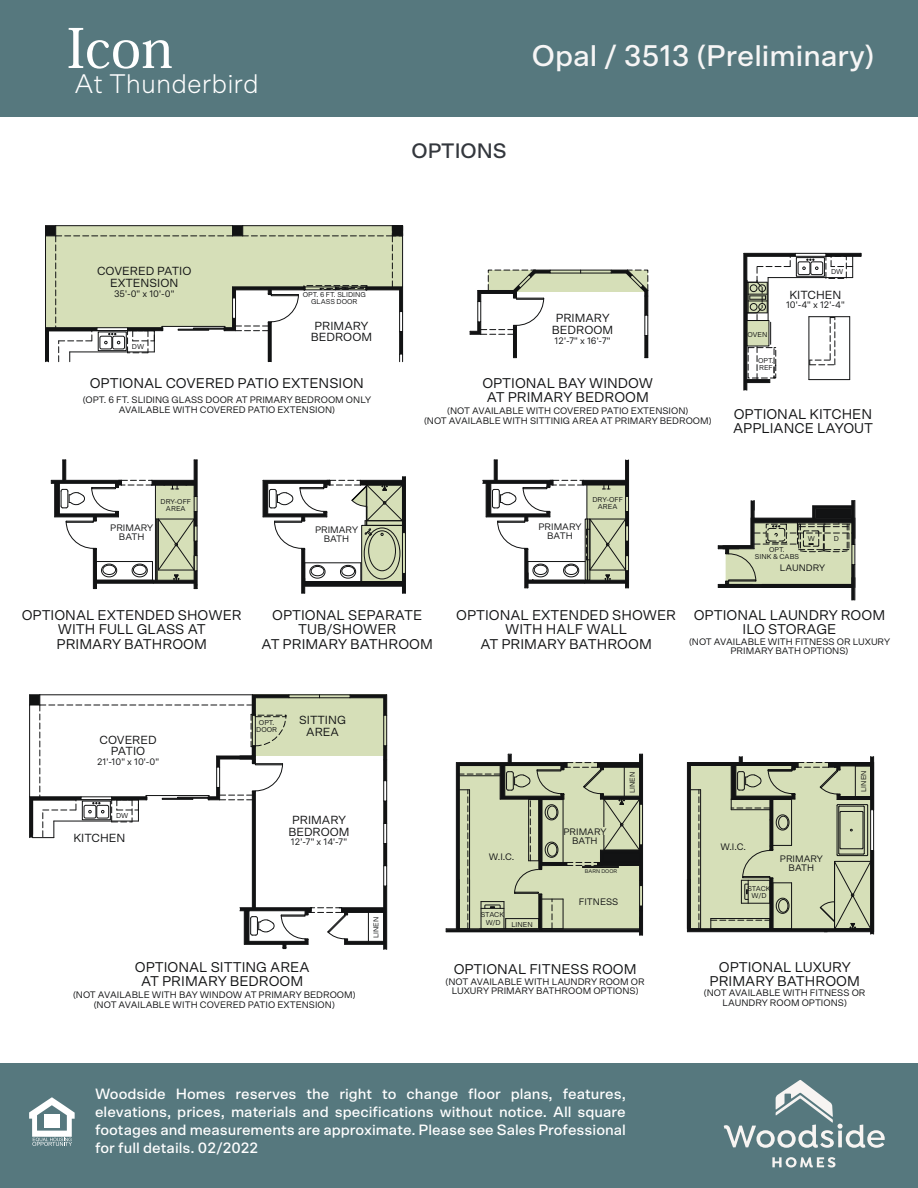
<style>
.page{position:relative;width:918px;height:1188px;background:#fff}
.page>*{position:absolute;margin:0;border:0;box-sizing:border-box;transform-origin:0 0}
.t1{font:500 54px "Koz Min Pr 6 N";color:#fff}
.t2{font:500 30px "Scto Grotesk A";color:#f6f5f5}
.t3{font:300 27px "Scto Grotesk A";color:#fff}
.t4{font:500 21px "Scto Grotesk A";color:#33373d}
.t5{font:500 15px/18px "Scto Grotesk A";color:#fff;text-align:justify}
.t6{font:14.1px/14.1px "Scto Grotesk A";color:#121314;text-align:center}
.t7{font:11.85px/11.9px "Scto Grotesk A";color:#121314;text-align:center}
.t8{font:9.45px/9.4px "Scto Grotesk A";color:#121314;text-align:center}
.t9{font:7.05px/7.1px "Scto Grotesk A";color:#121314;text-align:center}
.t10{font:5.4px "Scto Grotesk A";color:#121314}
</style>
<div class="page">
<div style="left:0;top:0;width:918px;height:116px;background:#56787e"></div>
<div style="left:0;top:1063px;width:918px;height:125px;background:#56787e"></div>
<svg style="left:29px;top:1097px;width:46px;height:49px"></svg>
<svg style="left:772px;top:1157px;width:63px;height:11px"></svg>
<svg style="left:724px;top:1080px;width:161px;height:68px"></svg>
<svg style="left:795px;top:257px;width:31px;height:20px"></svg>
<div style="left:826px;top:256px;width:21px;height:23px;border:1px dashed #121314"></div>
<hr style="left:743px;top:253px;width:1px;height:137px;background:#111213">
<hr style="left:768px;top:277px;width:85px;height:1px;background:#111213">
<div style="left:795px;top:253px;width:31px;height:4px;border:1px solid #111213"></div>
<svg style="left:826px;top:253px;width:36px;height:25px"></svg>
<svg style="left:744px;top:253px;width:51px;height:137px"></svg>
<div style="left:798px;top:261px;width:12px;height:14px;border:1px solid #111213;border-radius:2px"></div>
<div style="left:810px;top:261px;width:13px;height:14px;border:1px solid #111213;border-radius:2px"></div>
<svg style="left:806px;top:259px;width:8px;height:2px"></svg>
<svg style="left:802px;top:267px;width:4px;height:3px"></svg>
<div style="left:796px;top:257px;width:29px;height:20px;border:1px solid #111213"></div>
<svg style="left:810px;top:317px;width:25px;height:48px"></svg>
<hr style="left:849px;top:317px;width:1px;height:63px;background:#111213">
<hr style="left:809px;top:317px;width:1px;height:63px;background:#111213">
<hr style="left:809px;top:379px;width:41px;height:1px;background:#111213">
<hr style="left:809px;top:316px;width:41px;height:1px;background:#111213">
<svg style="left:45px;top:225px;width:358px;height:137px"></svg>
<div style="left:488px;top:270px;width:160px;height:22px;background:#d6dfb8"></div>
<svg style="left:611px;top:269px;width:38px;height:46px"></svg>
<svg style="left:470px;top:269px;width:80px;height:89px"></svg>
<svg style="left:644px;top:336px;width:4px;height:22px"></svg>
<svg style="left:29px;top:694px;width:358px;height:255px"></svg>
<svg style="left:446px;top:754px;width:197px;height:182px;background:#b8bea2"></svg>
<hr style="left:541px;top:895px;width:1px;height:35px;background:#111213">
<svg style="left:687px;top:757px;width:187px;height:177px;background:#b5bc9d"></svg>
<svg style="left:718px;top:500px;width:137px;height:100px"></svg>
<svg style="left:51px;top:460px;width:147px;height:129px"></svg>
<svg style="left:263px;top:477px;width:143px;height:117px"></svg>
<svg style="left:483px;top:460px;width:146px;height:128px"></svg>
<h1 class="t1" style="left:67px;top:18px;width:107px">Icon</h1>
<h3 class="t3" style="left:74px;top:68px;width:186px">At Thunderbird</h3>
<h2 class="t2" style="left:532px;top:38px;width:344px">Opal / 3513 (Preliminary)</h2>
<h3 class="t4" style="left:412px;top:138px;width:97px">OPTIONS</h3>
<p class="t7" style="left:97px;top:265px;width:96px">COVERED PATIO<br>EXTENSION</p>
<p class="t8" style="left:114px;top:289px;width:62px">35'-0" x 10'-0"</p>
<p class="t9" style="left:303px;top:291px;width:65px">OPT. 6 FT. SLIDING<br>GLASS DOOR</p>
<p class="t9" style="left:132px;top:343px;width:14px">DW</p>
<p class="t7" style="left:311px;top:319px;width:63px">PRIMARY<br>BEDROOM</p>
<h3 class="t6" style="left:90px;top:376px;width:276px">OPTIONAL COVERED PATIO EXTENSION</h3>
<p class="t8" style="left:83px;top:395px;width:290px">(OPT. 6 FT. SLIDING GLASS DOOR AT PRIMARY BEDROOM ONLY<br>AVAILABLE WITH COVERED PATIO EXTENSION)</p>
<p class="t9" style="left:161px;top:498px;width:32px">DRY-OFF<br>AREA</p>
<p class="t7" style="left:552px;top:312px;width:63px">PRIMARY<br>BEDROOM</p>
<p class="t8" style="left:555px;top:335px;width:57px">12'-7" x 16'-7"</p>
<h3 class="t6" style="left:482px;top:376px;width:172px">OPTIONAL BAY WINDOW<br>AT PRIMARY BEDROOM</h3>
<p class="t8" style="left:424px;top:405px;width:289px;line-height:10.6px">(NOT AVAILABLE WITH COVERED PATIO EXTENSION)<br>(NOT AVAILABLE WITH SITTINIG AREA AT PRIMARY BEDROOM)</p>
<p class="t9" style="left:831px;top:268px;width:14px">DW</p>
<p class="t9" style="left:748px;top:331px;width:21px">OVEN</p>
<p class="t9" style="left:758px;top:357px;width:17px;text-align:left">OPT.<br>REF</p>
<p class="t7" style="left:789px;top:289px;width:54px">KITCHEN</p>
<p class="t8" style="left:786px;top:300px;width:60px">10'-4" x 12'-4"</p>
<h3 class="t6" style="left:733px;top:407px;width:142px;text-align:left">OPTIONAL KITCHEN<br>APPLIANCE LAYOUT</h3>
<p class="t9" style="left:592px;top:496px;width:32px">DRY-OFF<br>AREA</p>
<p class="t8" style="left:110px;top:522px;width:45px">PRIMARY<br>BATH</p>
<h3 class="t6" style="left:22px;top:608px;width:221px">OPTIONAL EXTENDED SHOWER<br>WITH FULL GLASS AT<br>PRIMARY BATHROOM</h3>
<p class="t8" style="left:315px;top:524px;width:45px">PRIMARY<br>BATH</p>
<p class="t8" style="left:539px;top:522px;width:45px">PRIMARY<br>BATH</p>
<p class="t9" style="left:755px;top:546px;width:46px">OPT.<br>SINK &amp; CABS</p>
<p class="t9" style="left:808px;top:534px;width:9px">W</p>
<p class="t8" style="left:780px;top:563px;width:47px">LAUNDRY</p>
<p class="t9" style="left:834px;top:534px;width:7px">D</p>
<h3 class="t6" style="left:262px;top:608px;width:173px">OPTIONAL SEPARATE<br>TUB/SHOWER<br>AT PRIMARY BATHROOM</h3>
<h3 class="t6" style="left:456px;top:608px;width:221px">OPTIONAL EXTENDED SHOWER<br>WITH HALF WALL<br>AT PRIMARY BATHROOM</h3>
<h3 class="t6" style="left:694px;top:607px;width:193px">OPTIONAL LAUNDRY ROOM<br>ILO STORAGE</h3>
<p class="t8" style="left:689px;top:636px;width:203px">(NOT AVAILABLE WITH FITNESS OR LUXURY<br>PRIMARY BATH OPTIONS)</p>
<p class="t7" style="left:99px;top:733px;width:59px">COVERED<br>PATIO</p>
<p class="t8" style="left:97px;top:757px;width:64px">21'-10" x 10'-0"</p>
<p class="t9" style="left:116px;top:812px;width:14px">DW</p>
<p class="t7" style="left:73px;top:832px;width:54px">KITCHEN</p>
<p class="t9" style="left:256px;top:719px;width:22px">OPT.<br>DOOR</p>
<p class="t7" style="left:299px;top:714px;width:48px">SITTING<br>AREA</p>
<p class="t7" style="left:288px;top:814px;width:63px">PRIMARY<br>BEDROOM</p>
<p class="t8" style="left:291px;top:837px;width:58px">12'-7" x 14'-7"</p>
<h3 class="t6" style="left:135px;top:960px;width:176px">OPTIONAL SITTING AREA<br>AT PRIMARY BEDROOM</h3>
<p class="t8" style="left:73px;top:990px;width:284px">(NOT AVAILABLE WITH BAY WINDOW AT PRIMARY BEDROOM) (NOT AVAILABLE WITH COVERED PATIO EXTENSION)</p>
<p class="t9" style="left:372px;top:938px;width:23px;rotate:-90deg">LINEN</p>
<p class="t8" style="left:489px;top:852px;width:27px">W.I.C.</p>
<p class="t9" style="left:481px;top:911px;width:25px">STACK<br>W/D</p>
<p class="t9" style="left:511px;top:921px;width:23px">LINEN</p>
<p class="t9" style="left:629px;top:793px;width:23px;rotate:-90deg">LINEN</p>
<p class="t8" style="left:563px;top:827px;width:45px">PRIMARY<br>BATH</p>
<p class="t10" style="left:585px;top:868px;width:34px">BARN DOOR</p>
<p class="t8" style="left:579px;top:896px;width:41px">FITNESS</p>
<h3 class="t6" style="left:454px;top:962px;width:184px">OPTIONAL FITNESS ROOM</h3>
<p class="t8" style="left:446px;top:977px;width:201px">(NOT AVAILABLE WITH LAUNDRY ROOM OR<br>LUXURY PRIMARY BATHROOM OPTIONS)</p>
<p class="t8" style="left:720px;top:842px;width:27px">W.I.C.</p>
<p class="t9" style="left:747px;top:885px;width:25px">STACK<br>W/D</p>
<p class="t8" style="left:780px;top:854px;width:45px">PRIMARY<br>BATH</p>
<p class="t9" style="left:860px;top:792px;width:23px;rotate:-90deg">LINEN</p>
<h3 class="t6" style="left:710px;top:960px;width:152px">OPTIONAL LUXURY<br>PRIMARY BATHROOM</h3>
<p class="t8" style="left:704px;top:988px;width:163px">(NOT AVAILABLE WITH FITNESS OR<br>LAUNDRY ROOM OPTIONS)</p>
<p class="t5" style="left:95px;top:1084px;width:532px">Woodside Homes reserves the right to change floor plans, features, elevations, prices, materials and specifications without notice. All square footages and measurements are approximate. Please see Sales Professional for full details. 02/2022</p>
</div>
